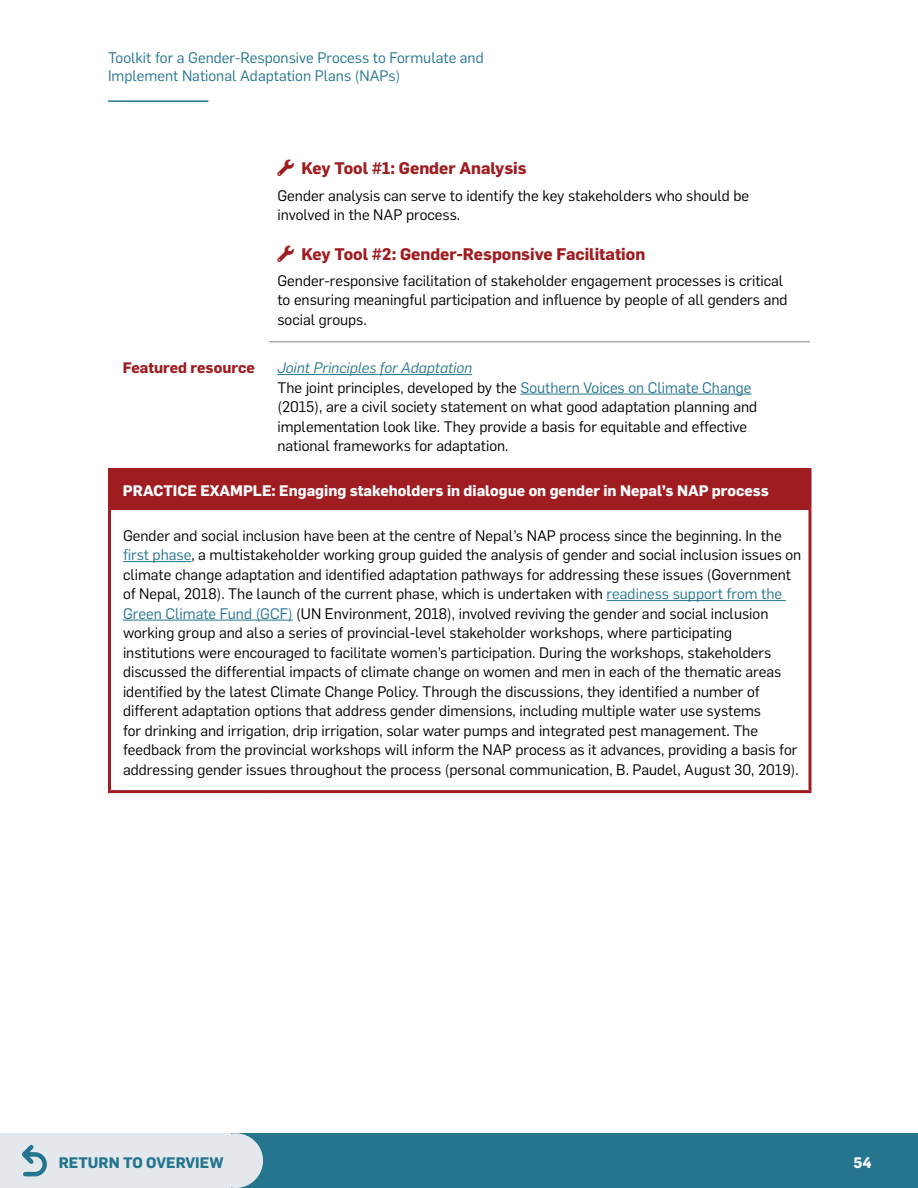
<style>
.page{position:relative;width:918px;height:1188px;background:#fff}
.page>*{position:absolute;margin:0;border:0;box-sizing:border-box;transform-origin:0 0}
.t1{font:700 16.5px "Flama";color:#9f1d21}
.t2{font:15px/19.5px "Flama";color:#000}
.t3{font:15px/18px "Flama";color:#25758e}
.t4{font:700 15px "Flama";color:#fff}
.t5{font:700 15px "Flama";color:#25758e}
.t6{font:700 15px "Flama";color:#9f1d21}
.s1{font-style:italic;color:#25758e}
.s2{color:#25758e}
</style>
<div class="page">
<div style="left:0;top:1133px;width:918px;height:55px;background:#25758e"></div>
<hr style="left:108px;top:100px;width:100px;height:2px;background:#25758e">
<div style="left:208px;top:1133px;width:55px;height:55px;background:#e4e8ec;border-radius:50%"></div>
<div style="left:0;top:1133px;width:230px;height:55px;background:#e4e8ec"></div>
<svg style="left:21px;top:1145px;width:26px;height:32px"></svg>
<div style="left:110px;top:468px;width:700px;height:41px;background:#9f1d21"></div>
<hr style="left:108px;top:468px;width:3px;height:41px;background:#9f1d21">
<svg style="left:810px;top:468px;width:2px;height:41px"></svg>
<hr style="left:108px;top:509px;width:3px;height:281px;background:#9f1d21">
<svg style="left:808px;top:509px;width:4px;height:281px"></svg>
<hr style="left:108px;top:790px;width:161px;height:3px;background:#9f1d21">
<hr style="left:269px;top:790px;width:543px;height:3px;background:#9f1d21">
<hr style="left:269px;top:341px;width:541px;height:1px;background:#878893">
<hr style="left:277px;top:374px;width:195px;height:1px;background:#25758e">
<hr style="left:520px;top:394px;width:231px;height:1px;background:#25758e">
<hr style="left:123px;top:561px;width:68px;height:1px;background:#25758e">
<hr style="left:607px;top:600px;width:179px;height:1px;background:#25758e">
<hr style="left:123px;top:620px;width:170px;height:1px;background:#25758e">
<p class="t3" style="left:108px;top:48px;width:377px">Toolkit for a Gender-Responsive Process to Formulate and<br>Implement National Adaptation Plans (NAPs)</p>
<p class="t1" style="left:301px;top:157px;width:227px">Key Tool #1: Gender Analysis</p>
<p class="t2" style="left:277px;top:185px;width:473px">Gender analysis can serve to identify the key stakeholders who should be involved in the NAP process.</p>
<p class="t1" style="left:301px;top:242px;width:345px">Key Tool #2: Gender-Responsive Facilitation</p>
<p class="t2" style="left:277px;top:270px;width:512px">Gender-responsive facilitation of stakeholder engagement processes is critical to ensuring meaningful participation and influence by people of all genders and social groups.</p>
<p class="t6" style="left:123px;top:357px;width:133px">Featured resource</p>
<p class="t2" style="left:277px;top:357px;width:481px"><span class="s1">Joint Principles for Adaptation<br></span>The joint principles, developed by the <span class="s2">Southern Voices on Climate Change </span>(2015), are a civil society statement on what good adaptation planning and implementation look like. They provide a basis for equitable and effective national frameworks for adaptation.</p>
<p class="t4" style="left:123px;top:480px;width:648px">PRACTICE EXAMPLE: Engaging stakeholders in dialogue on gender in Nepal’s NAP process</p>
<p class="t2" style="left:123px;top:525px;width:680px">Gender and social inclusion have been at the centre of Nepal’s NAP process since the beginning. In the <span class="s2">first phase</span>, a multistakeholder working group guided the analysis of gender and social inclusion issues on climate change adaptation and identified adaptation pathways for addressing these issues (Government of Nepal, 2018). The launch of the current phase, which is undertaken with <span class="s2">readiness support from the Green Climate Fund (GCF)</span> (UN Environment, 2018), involved reviving the gender and social inclusion working group and also a series of provincial-level stakeholder workshops, where participating institutions were encouraged to facilitate women’s participation. During the workshops, stakeholders discussed the differential impacts of climate change on women and men in each of the thematic areas identified by the latest Climate Change Policy. Through the discussions, they identified a number of different adaptation options that address gender dimensions, including multiple water use systems<br>for drinking and irrigation, drip irrigation, solar water pumps and integrated pest management. The feedback from the provincial workshops will inform the NAP process as it advances, providing a basis for addressing gender issues throughout the process (personal communication, B. Paudel, August 30, 2019).</p>
<p class="t5" style="left:59px;top:1152px;width:166px">RETURN TO OVERVIEW</p>
<p class="t4" style="left:853px;top:1152px;width:20px">54</p>
</div>
